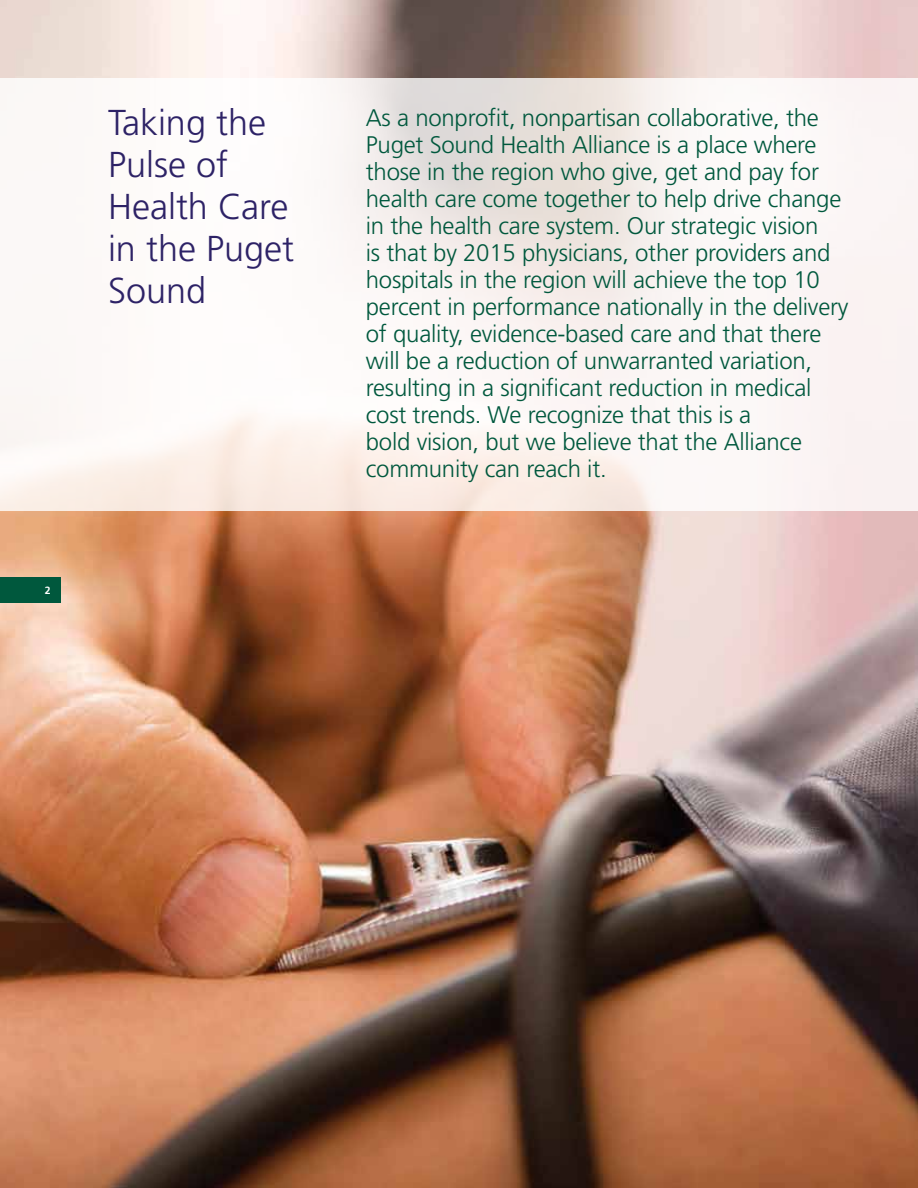
<style>
.page{position:relative;width:918px;height:1188px;background:#fff}
.page>*{position:absolute;margin:0;border:0;box-sizing:border-box;transform-origin:0 0}
.t1{font:300 36px/42px "Frutiger";color:#2d2266}
.t2{font:300 24px/27px "Frutiger";letter-spacing:-.01em;color:#00583d}
.t3{font:700 10.5px "Frutiger";color:#fff}
</style>
<div class="page">
<img style="left:0;top:0;width:918px;height:1188px">
<svg style="left:0;top:79px;width:918px;height:432px;fill:#fbf6f5"></svg>
<div style="left:0;top:578px;width:60px;height:25px;background:#00583d"></div>
<h1 class="t1" style="left:108px;top:101px;width:188px">Taking the<br>Pulse of<br>Health Care in the Puget<br>Sound</h1>
<p class="t3" style="left:45px;top:584px;width:7px">2</p>
<p class="t2" style="left:366px;top:104px;width:484px">As a nonprofit, nonpartisan collaborative, the Puget Sound Health Alliance is a place where those in the region who give, get and pay for health care come together to help drive change in the health care system. Our strategic vision<br>is that by 2015 physicians, other providers and hospitals in the region will achieve the top 10 percent in performance nationally in the delivery of quality, evidence-based care and that there will be a reduction of unwarranted variation, resulting in a significant reduction in medical cost trends. We recognize that this is a<br>bold vision, but we believe that the Alliance community can reach it.</p>
</div>
